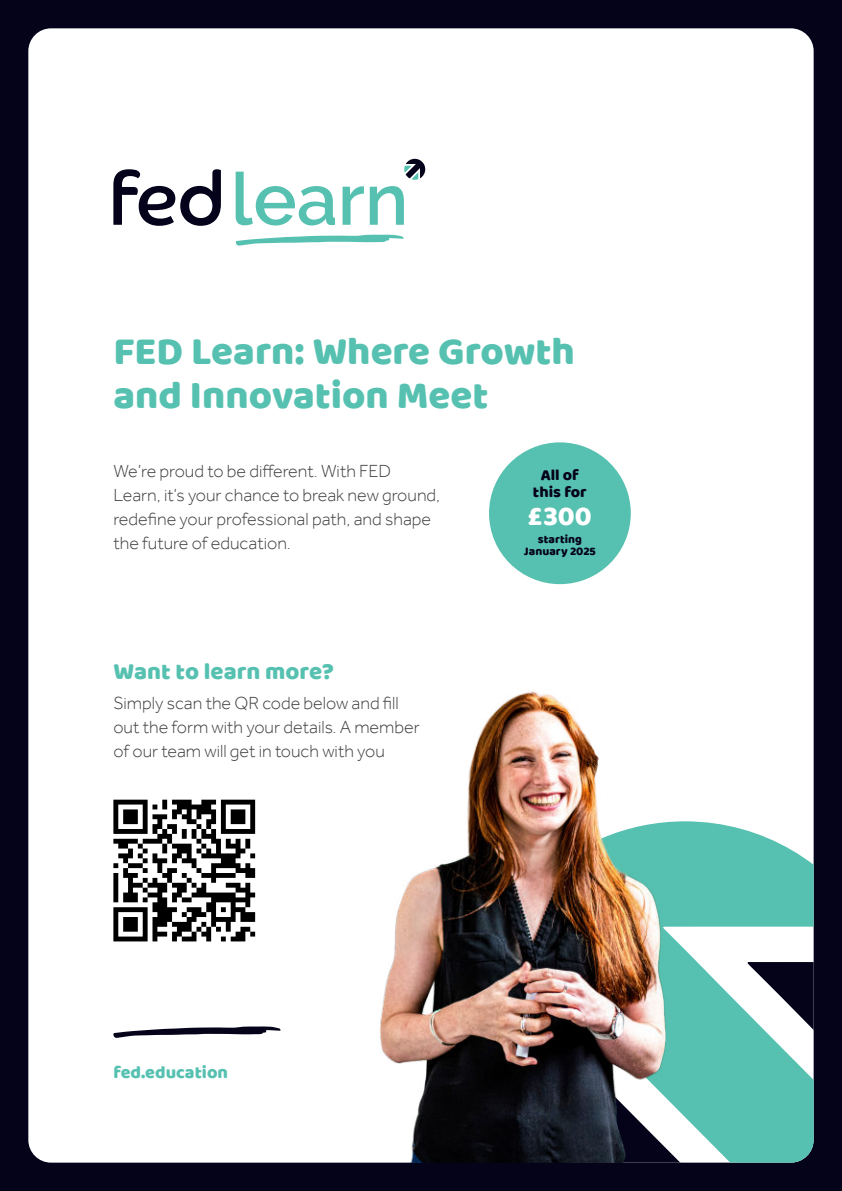
<style>
.page{position:relative;width:842px;height:1191px;background:#05031a}
.page>*{position:absolute;margin:0;border:0;box-sizing:border-box;transform-origin:0 0}
.t1{font:40px/44px "Baloo";color:#56c1b0}
.t2{font:28px "Baloo";color:#fff}
.t3{font:24px "Baloo";color:#56c1b0}
.t4{font:300 18px/24px "Effra";color:#3e3e3f}
.t5{font:18px "Baloo";color:#56c1b0}
.t6{font:16px/17px "Baloo";color:#05031a;text-align:center}
.t7{font:12px/12px "Baloo";color:#05031a;text-align:center}
</style>
<div class="page">
<div style="left:28px;top:28px;width:786px;height:1134px;background:#fff;border-radius:23px"></div>
<svg style="left:667px;top:821px;width:147px;height:140px;fill:#56c1b0"></svg>
<svg style="left:667px;top:961px;width:147px;height:201px"></svg>
<img style="left:380px;top:691px;width:287px;height:471px">
<svg style="left:113px;top:169px;width:108px;height:57px"></svg>
<svg style="left:404px;top:159px;width:21px;height:21px"></svg>
<svg style="left:236px;top:172px;width:99px;height:53px"></svg>
<svg style="left:343px;top:186px;width:21px;height:39px"></svg>
<svg style="left:370px;top:186px;width:34px;height:39px"></svg>
<svg style="left:236px;top:235px;width:168px;height:11px"></svg>
<svg style="left:113px;top:799px;width:142px;height:142px"></svg>
<svg style="left:113px;top:1026px;width:168px;height:12px"></svg>
<div style="left:489px;top:442px;width:142px;height:142px;background:#56c1b0;border-radius:50%"></div>
<h1 class="t1" style="left:113px;top:331px;width:463px">FED Learn: Where Growth and Innovation Meet</h1>
<p class="t4" style="left:113px;top:459px;width:328px">We’re proud to be different. With FED Learn, it’s your chance to break new ground, redefine your professional path, and shape the future of education.</p>
<h3 class="t3" style="left:113px;top:662px;width:222px">Want to learn more?</h3>
<p class="t4" style="left:113px;top:691px;width:308px">Simply scan the QR code below and fill out the form with your details. A member of our team will get in touch with you</p>
<p class="t6" style="left:533px;top:467px;width:55px">All of this for</p>
<h2 class="t2" style="left:528px;top:505px;width:65px">£300</h2>
<p class="t7" style="left:524px;top:533px;width:73px">starting<br>January 2025</p>
<p class="t5" style="left:113px;top:1064px;width:116px">fed.education</p>
</div>
